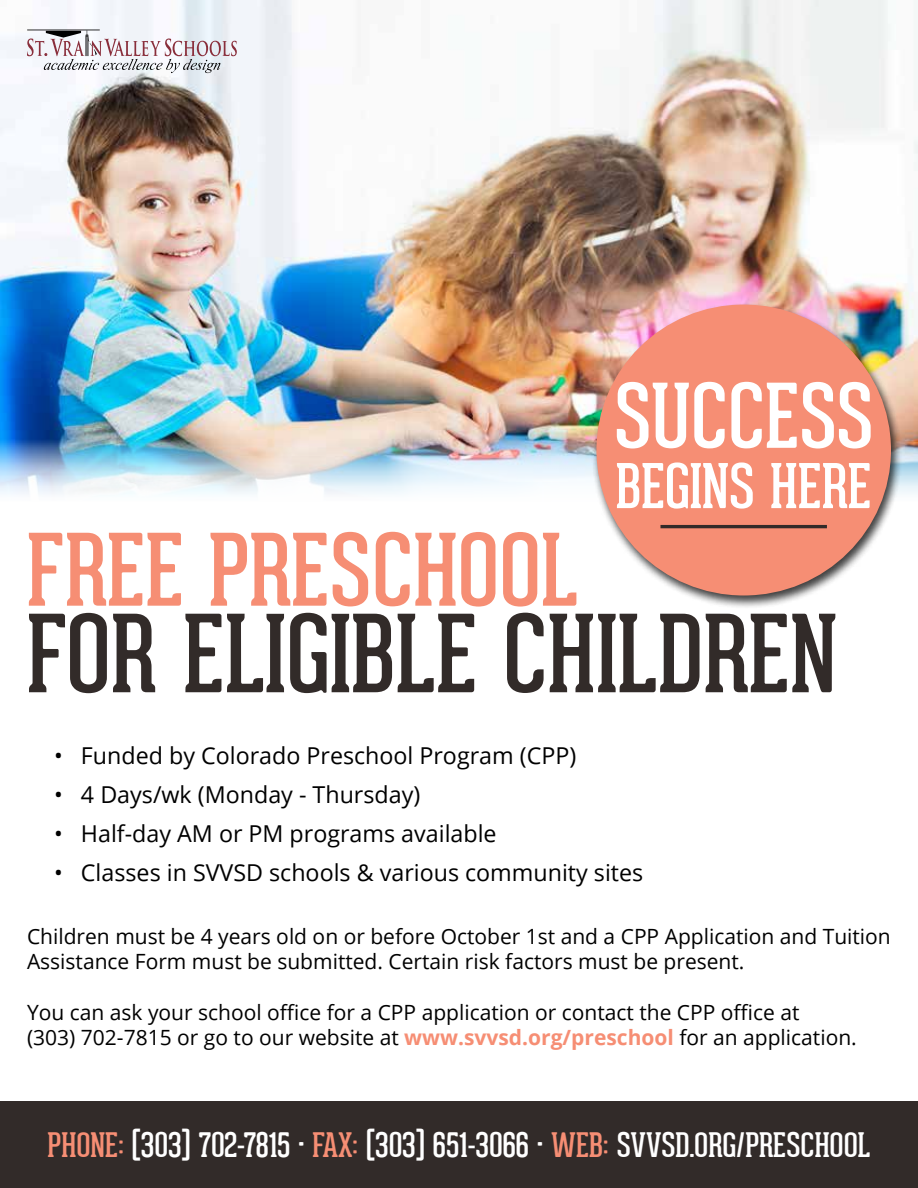
<style>
.page{position:relative;width:918px;height:1188px;background:#fff}
.page>*{position:absolute;margin:0;border:0;box-sizing:border-box;transform-origin:0 0}
.t1{font:105px "Geared Slab";color:#322b29}
.t2{font:97.5px "Geared Slab";color:#f68e74}
.t3{font:87.15px "Geared Slab";letter-spacing:.005em;color:#fff}
.t4{font:60.3px "Geared Slab";color:#fff}
.t5{font:33px "Geared Slab";color:#fff}
.t6{font:23.25px "Open Sans";color:#000}
.t7{font:21px/25.2px "Open Sans";color:#000}
.s1{font-weight:700;color:#f68e74}
.s2{color:#f68e74}
</style>
<div class="page">
<img style="left:0;top:0;width:918px;height:494px">
<div style="left:592px;top:302px;width:311px;height:308px;background:#000;opacity:.75"></div>
<div style="left:596px;top:305px;width:295px;height:291px;background:#f68e74;border-radius:50%"></div>
<hr style="left:660px;top:525px;width:167px;height:3px;background:#322b29">
<div style="left:0;top:1102px;width:918px;height:86px;background:#322b29"></div>
<svg style="left:27px;top:30px;width:210px;height:43px"></svg>
<h2 class="t2" style="left:27px;top:512px;width:553px">FREE PRESCHOOL</h2>
<h3 class="t3" style="left:614px;top:364px;width:260px">SUCCESS</h3>
<h3 class="t4" style="left:616px;top:450px;width:257px">BEGINS HERE</h3>
<h1 class="t1" style="left:27px;top:591px;width:812px">FOR ELIGIBLE CHILDREN</h1>
<p class="t6" style="left:54px;top:740px;width:524px">• Funded by Colorado Preschool Program (CPP)</p>
<p class="t6" style="left:54px;top:779px;width:368px">• 4 Days/wk (Monday - Thursday)</p>
<p class="t6" style="left:54px;top:818px;width:444px">• Half-day AM or PM programs available</p>
<p class="t6" style="left:54px;top:857px;width:591px">• Classes in SVVSD schools &amp; various community sites</p>
<p class="t7" style="left:27px;top:923px;width:865px">Children must be 4 years old on or before October 1st and a CPP Application and Tuition<br>Assistance Form must be submitted. Certain risk factors must be present.</p>
<p class="t7" style="left:27px;top:999px;width:831px">You can ask your school office for a CPP application or contact the CPP office at<br>(303) 702-7815 or go to our website at <span class="s1">www.svvsd.org/preschool</span> for an application.</p>
<h3 class="t5" style="left:47px;top:1125px;width:825px"><span class="s2">PHONE:</span> (303) 702-7815 • <span class="s2">FAX:</span> (303) 651-3066 • <span class="s2">WEB:</span> SVVSD.ORG/PRESCHOOL</h3>
</div>
